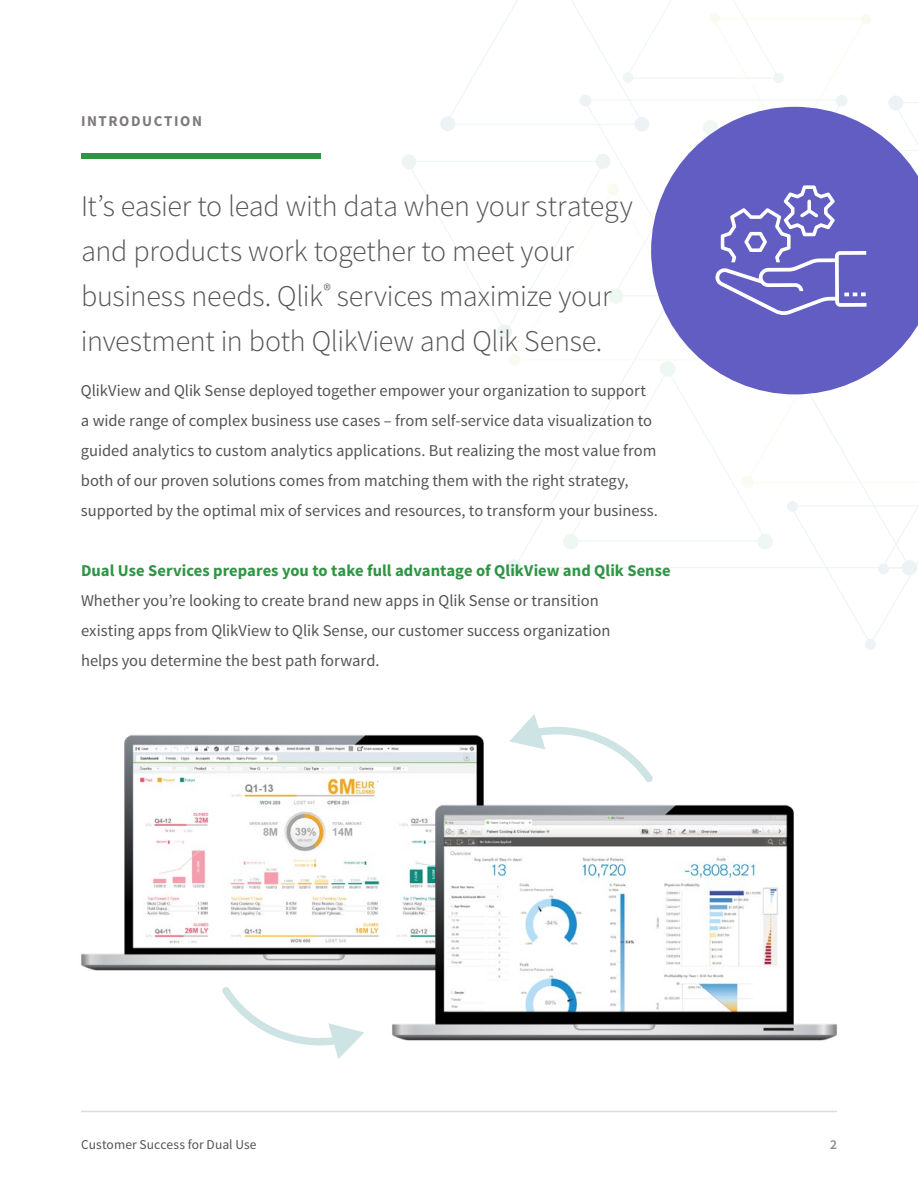
<style>
.page{position:relative;width:918px;height:1188px;background:#fff}
.page>*{position:absolute;margin:0;border:0;box-sizing:border-box;transform-origin:0 0}
.t1{font:300 30px/45px "Source Sans Pro";letter-spacing:-.01em;color:#555356}
.t2{font:16.5px/30px "Source Sans Pro";color:#555356}
.t3{font:700 16.5px "Source Sans Pro";color:#2f9544}
.t4{font:700 15px "Source Sans Pro";letter-spacing:.105em;color:#7e7a7c}
.t5{font:13.5px "Source Sans Pro";letter-spacing:.005em;color:#555356}
.t6{font:600 13.5px "Source Sans Pro";color:#8f898a}
</style>
<div class="page">
<hr style="left:81px;top:1111px;width:756px;height:1px;background:#dedbda">
<svg style="left:401px;top:154px;width:15px;height:15px"></svg>
<div style="left:865px;top:639px;width:11px;height:11px;background:#edf3f5;border-radius:50%"></div>
<div style="left:81px;top:153px;width:240px;height:6px;background:#2f9544"></div>
<svg style="left:406px;top:0;width:512px;height:640px"></svg>
<svg style="left:546px;top:727px;width:107px;height:51px"></svg>
<svg style="left:229px;top:1001px;width:134px;height:58px"></svg>
<img style="left:81px;top:714px;width:465px;height:287px">
<img style="left:363px;top:778px;width:474px;height:263px">
<p class="t4" style="left:81px;top:111px;width:123px">INTRODUCTION</p>
<h1 class="t1" style="left:81px;top:184px;width:553px">It’s easier to lead with data when your strategy and products work together to meet your business needs. Qlik<sup>®</sup> services maximize your investment in both QlikView and Qlik Sense.</h1>
<p class="t2" style="left:81px;top:376px;width:579px">QlikView and Qlik Sense deployed together empower your organization to support a wide range of complex business use cases – from self-service data visualization to guided analytics to custom analytics applications. But realizing the most value from both of our proven solutions comes from matching them with the right strategy, supported by the optimal mix of services and resources, to transform your business.</p>
<p class="t3" style="left:81px;top:560px;width:591px">Dual Use Services prepares you to take full advantage of QlikView and Qlik Sense</p>
<p class="t2" style="left:81px;top:586px;width:531px">Whether you’re looking to create brand new apps in Qlik Sense or transition existing apps from QlikView to Qlik Sense, our customer success organization helps you determine the best path forward.</p>
<p class="t5" style="left:81px;top:1136px;width:177px">Customer Success for Dual Use</p>
<p class="t6" style="left:830px;top:1136px;width:8px">2</p>
</div>
